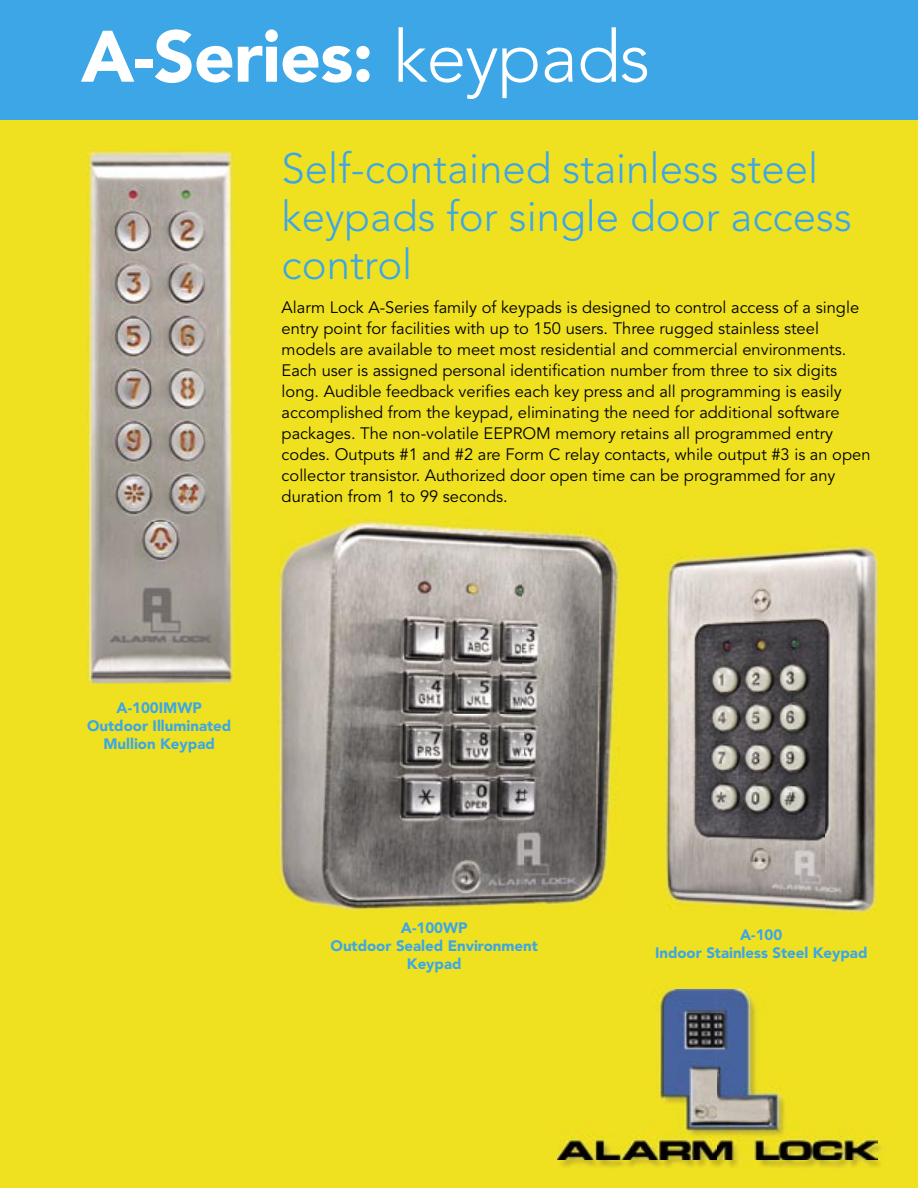
<style>
.page{position:relative;width:918px;height:1188px;background:#efe120}
.page>*{position:absolute;margin:0;border:0;box-sizing:border-box;transform-origin:0 0}
.t1{font:900 72px "Avenir";letter-spacing:-.015em;color:#fff}
.t2{font:300 42px/48px "Avenir";color:#3ca6e6}
.t3{font:16.5px/21px "Avenir";color:#000}
.t4{font:900 15px/18px "Avenir";color:#3ca6e6;text-align:center}
.s1{font-weight:300}
</style>
<div class="page">
<div style="left:0;top:0;width:918px;height:120px;background:#3ca6e6"></div>
<img style="left:561px;top:1146px;width:320px;height:23px">
<img style="left:558px;top:989px;width:320px;height:171px">
<img style="left:666px;top:545px;width:212px;height:368px">
<img style="left:86px;top:147px;width:148px;height:537px">
<img style="left:278px;top:520px;width:342px;height:391px">
<h1 class="t1" style="left:81px;top:13px;width:571px">A-Series: <span class="s1">keypads</span></h1>
<h2 class="t2" style="left:282px;top:144px;width:572px">Self-contained stainless steel keypads for single door access control</h2>
<p class="t3" style="left:282px;top:297px;width:590px">Alarm Lock A-Series family of keypads is designed to control access of a single entry point for facilities with up to 150 users. Three rugged stainless steel models are available to meet most residential and commercial environments.<br>Each user is assigned personal identification number from three to six digits long. Audible feedback verifies each key press and all programming is easily accomplished from the keypad, eliminating the need for additional software packages. The non-volatile EEPROM memory retains all programmed entry codes. Outputs #1 and #2 are Form C relay contacts, while output #3 is an open collector transistor. Authorized door open time can be programmed for any duration from 1 to 99 seconds.</p>
<p class="t4" style="left:87px;top:699px;width:146px">A-100IMWP<br>Outdoor Illuminated<br>Mullion Keypad</p>
<p class="t4" style="left:331px;top:918px;width:209px">A-100WP<br>Outdoor Sealed Environment<br>Keypad</p>
<p class="t4" style="left:655px;top:925px;width:214px">A-100<br>Indoor Stainless Steel Keypad</p>
</div>
